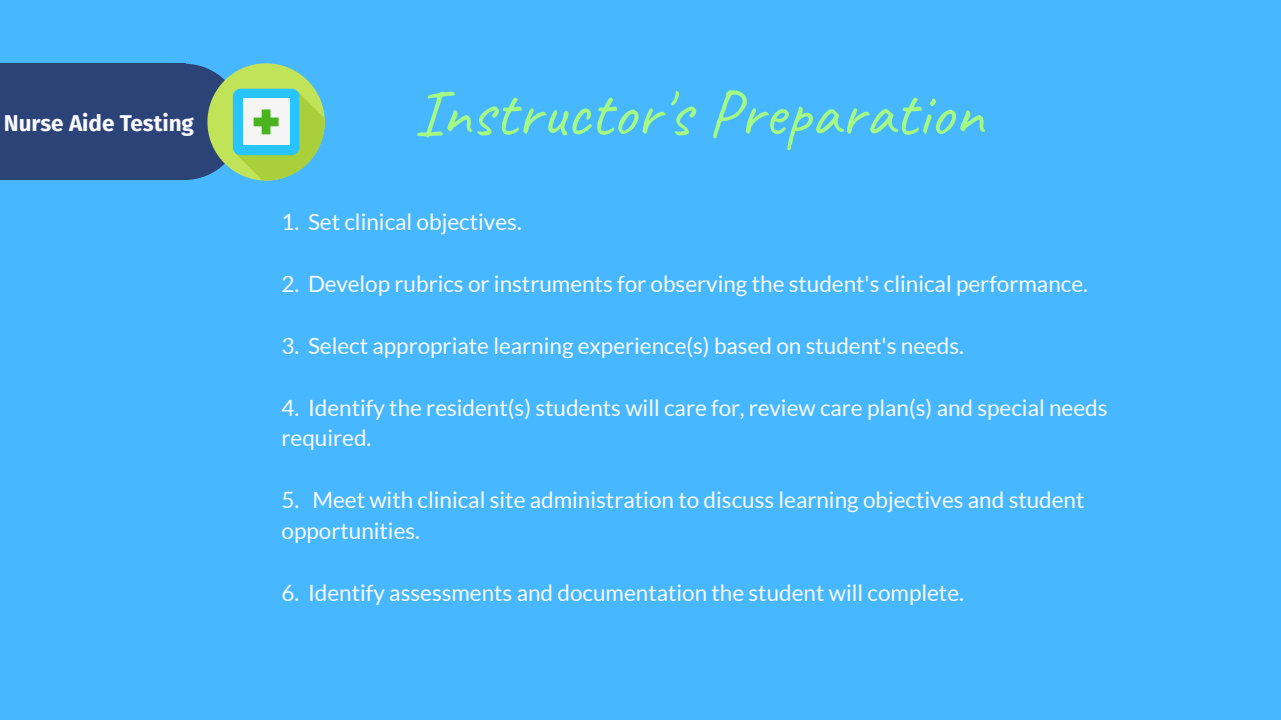
<style>
.page{position:relative;width:1281px;height:720px;background:#fff}
.page>*{position:absolute;margin:0;border:0;box-sizing:border-box;transform-origin:0 0}
.t1{font:67.5px "Caveat";color:#a4fa82}
.t2{font:22.5px/31px "Lato";color:#fafbff}
.t3{font:700 22.5px "Fira Sans";color:#fafbff}
</style>
<div class="page">
<div style="left:0;top:0;width:1280px;height:720px;background:#47b8ff"></div>
<div style="left:0;top:64px;width:182px;height:116px;background:#2c4378"></div>
<div style="left:180px;top:64px;width:6px;height:116px;background:#2c4378"></div>
<svg style="left:184px;top:63px;width:141px;height:118px"></svg>
<p class="t3" style="left:4px;top:105px;width:192px">Nurse Aide Testing</p>
<h1 class="t1" style="left:414px;top:70px;width:571px">Instructor's Preparation</h1>
<p class="t2" style="left:281px;top:206px;width:242px">1. Set clinical objectives.</p>
<p class="t2" style="left:281px;top:268px;width:807px">2. Develop rubrics or instruments for observing the student's clinical performance.</p>
<p class="t2" style="left:281px;top:330px;width:683px">3. Select appropriate learning experience(s) based on student's needs.</p>
<p class="t2" style="left:281px;top:392px;width:827px">4. Identify the resident(s) students will care for, review care plan(s) and special needs required.</p>
<p class="t2" style="left:281px;top:485px;width:804px">5. Meet with clinical site administration to discuss learning objectives and student opportunities.</p>
<p class="t2" style="left:281px;top:578px;width:683px">6. Identify assessments and documentation the student will complete.</p>
</div>
